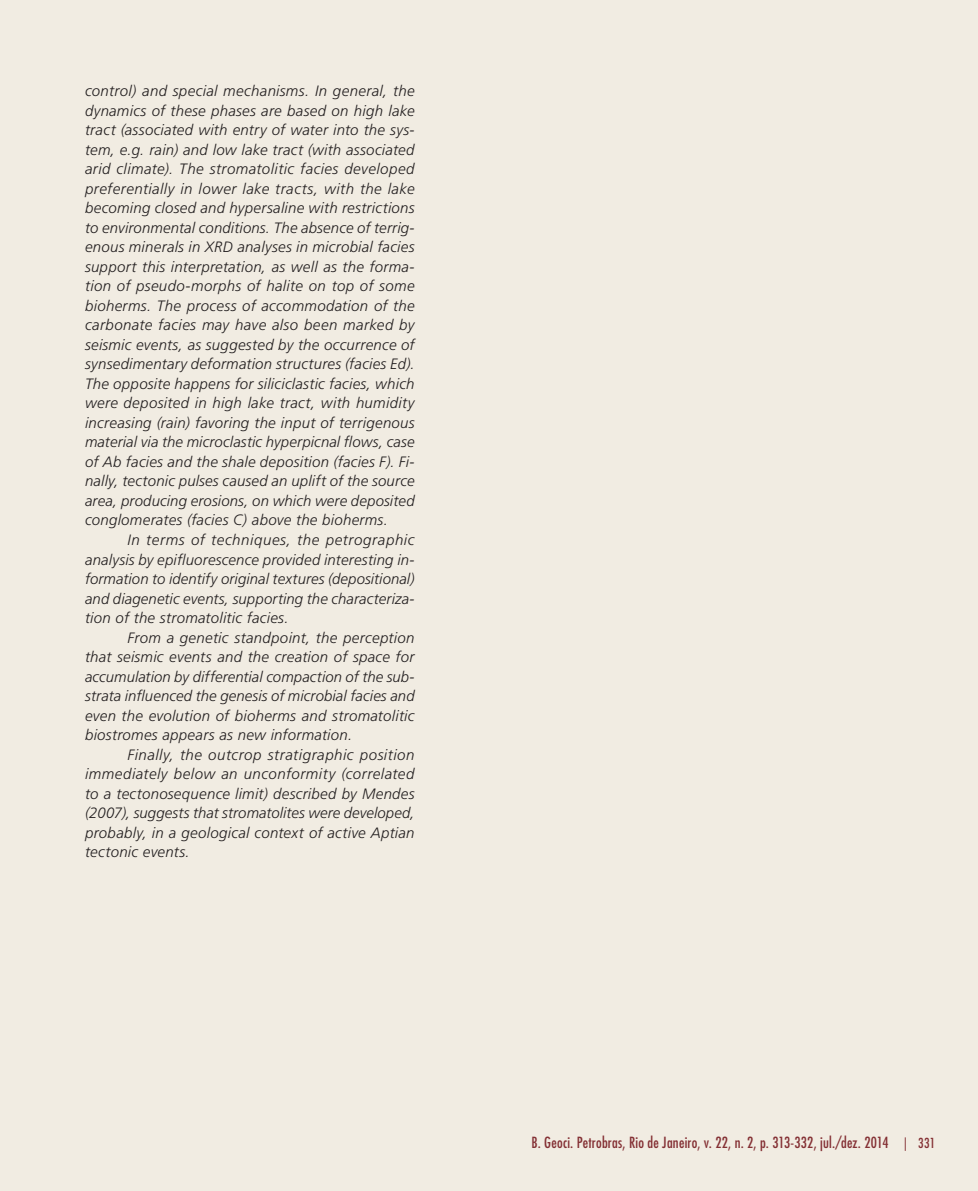
<style>
.page{position:relative;width:978px;height:1191px;background:#f1ece2}
.page>*{position:absolute;margin:0;border:0;box-sizing:border-box;transform-origin:0 0}
.t1{font:italic 300 15px/19.5px "Frutiger LT Std";letter-spacing:.02em;color:#231f20;text-align:justify}
.t2{font:condensed 15px "Futura Std";letter-spacing:.015em;color:#843034}
.t3{font:condensed 13.5px "Futura Std";color:#843034}
</style>
<div class="page">
<p class="t1" style="left:85px;top:82px;width:331px">control) and special mechanisms. In general, the dynamics of these phases are based on high lake tract (associated with entry of water into the sys&shy;tem, e.g. rain) and low lake tract (with associated arid climate). The stromatolitic facies developed preferentially in lower lake tracts, with the lake becoming closed and hypersaline with restrictions to environmental conditions. The absence of terrig&shy;enous minerals in XRD analyses in microbial facies support this interpretation, as well as the forma&shy;tion of pseudo-morphs of halite on top of some bioherms. The process of accommodation of the carbonate facies may have also been marked by seismic events, as suggested by the occurrence of synsedimentary deformation structures (facies Ed).<br>The opposite happens for siliciclastic facies, which were deposited in high lake tract, with humidity increasing (rain) favoring the input of terrigenous material via the microclastic hyperpicnal flows, case of Ab facies and the shale deposition (facies F). Fi&shy;nally, tectonic pulses caused an uplift of the source area, producing erosions, on which were deposited conglomerates (facies C) above the bioherms.</p>
<p class="t1" style="left:85px;top:530px;width:331px;text-indent:43px">In terms of techniques, the petrographic analysis by epifluorescence provided interesting in&shy;formation to identify original textures (depositional) and diagenetic events, supporting the characteriza&shy;tion of the stromatolitic facies.</p>
<p class="t1" style="left:85px;top:628px;width:331px;text-indent:43px">From a genetic standpoint, the perception that seismic events and the creation of space for accumulation by differential compaction of the sub&shy;strata influenced the genesis of microbial facies and even the evolution of bioherms and stromatolitic biostromes appears as new information.</p>
<p class="t1" style="left:85px;top:745px;width:331px;text-indent:43px">Finally, the outcrop stratigraphic position immediately below an unconformity (correlated to a tectonosequence limit) described by Mendes (2007), suggests that stromatolites were developed, probably, in a geological context of active Aptian tectonic events.</p>
<p class="t2" style="left:531px;top:1133px;width:359px">B. Geoci. Petrobras, Rio de Janeiro, v. 22, n. 2, p. 313-332, jul./dez. 2014</p>
<p class="t3" style="left:904px;top:1135px;width:33px">| 331</p>
</div>
